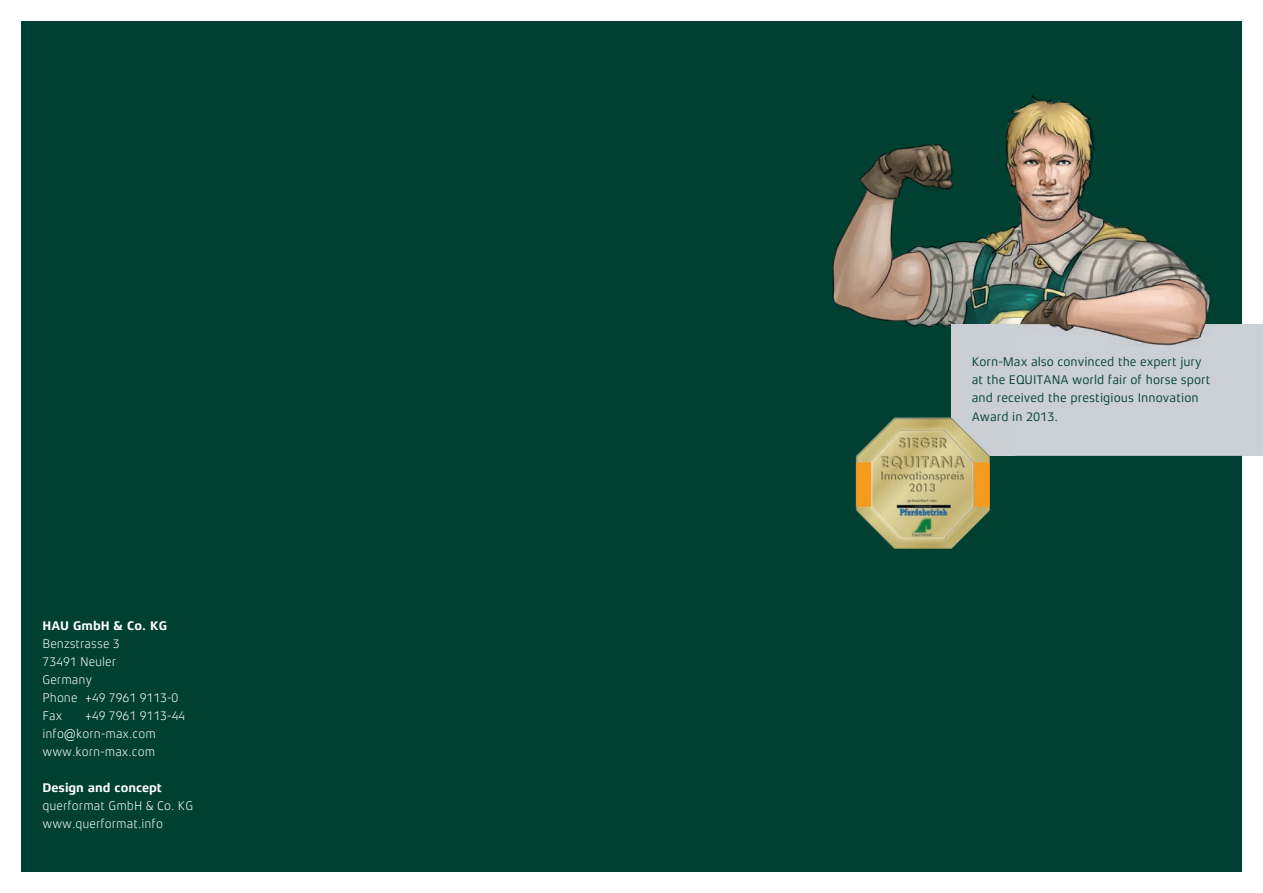
<style>
.page{position:relative;width:1263px;height:893px;background:#fff}
.page>*{position:absolute;margin:0;border:0;box-sizing:border-box;transform-origin:0 0}
.t1{font:300 12.75px/18px "Xenois Sans Pro";color:#fff}
.t2{font:12.75px/18px "Xenois Sans Pro";color:#004032}
.t3{font:700 12.75px "Xenois Sans Pro";color:#fff}
</style>
<div class="page">
<div style="left:21px;top:21px;width:1221px;height:851px;background:#004032"></div>
<img style="left:832px;top:95px;width:379px;height:226px">
<img style="left:855px;top:321px;width:131px;height:189px">
<img style="left:986px;top:321px;width:221px;height:3px">
<img style="left:1015px;top:324px;width:247px;height:132px">
<div style="left:951px;top:324px;width:64px;height:132px;background:#caced5"></div>
<img style="left:856px;top:418px;width:134px;height:131px">
<p class="t3" style="left:43px;top:618px;width:126px">HAU GmbH &amp; Co. KG</p>
<p class="t1" style="left:43px;top:635px;width:137px">Benzstrasse 3<br>73491 Neuler<br>Germany<br>Phone +49 7961 9113-0<br>Fax</p>
<p class="t1" style="left:43px;top:707px;width:144px;text-indent:43px">+49 7961 9113-44 info@korn-max.com www.korn-max.com</p>
<p class="t3" style="left:43px;top:780px;width:121px">Design and concept</p>
<p class="t1" style="left:43px;top:797px;width:152px">querformat GmbH &amp; Co. KG www.querformat.info</p>
<p class="t2" style="left:972px;top:353px;width:240px">Korn-Max also convinced the expert jury at the EQUITANA world fair of horse sport and received the prestigious Innovation Award in 2013.</p>
</div>
